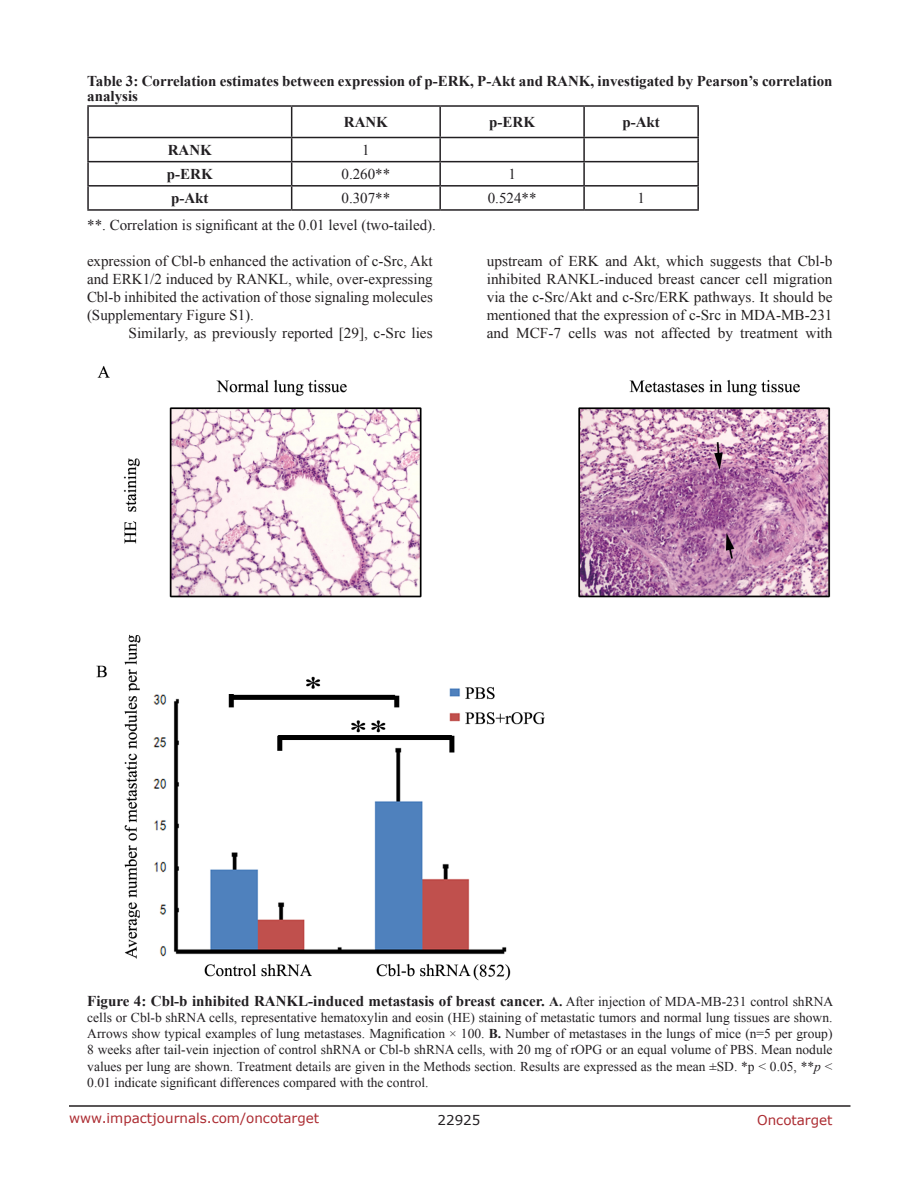
<style>
.page{position:relative;width:918px;height:1188px;background:#fff}
.page>*{position:absolute;margin:0;border:0;box-sizing:border-box;transform-origin:0 0}
.BodyText{font:15px/18px "Times New Roman";color:#231f20;text-align:justify}
.TableHeading{font:700 15px/15px "Times New Roman";color:#221f22}
.FigureText{font:700 15px "Times New Roman";color:#221f22}
.TableText{font:15px "Times New Roman";color:#221f22}
.TableText-2{font:700 15px "Times New Roman";color:#221f22}
.FigureText-2{font:13.5px/16.2px "Times New Roman";color:#221f22;text-align:justify}
.t1{font:13.5px "Verdana";color:#ac2b31}
.t2{font:13.5px "Verdana";color:#221f22}
.s1{color:#221f22}
.s2{font-size:13.5px}
.s3{font-weight:400;font-size:13.5px}
.s4{font-weight:700}
.s5{font-style:italic}
</style>
<div class="page">
<hr style="left:69px;top:1105px;width:781px;height:2px;background:#231f20">
<hr style="left:291px;top:107px;width:1px;height:30px;background:#221f22">
<hr style="left:439px;top:107px;width:2px;height:30px;background:#221f22">
<hr style="left:583px;top:107px;width:2px;height:30px;background:#221f22">
<hr style="left:87px;top:137px;width:205px;height:1px;background:#221f22">
<hr style="left:292px;top:137px;width:148px;height:1px;background:#221f22">
<hr style="left:440px;top:137px;width:144px;height:1px;background:#221f22">
<hr style="left:584px;top:137px;width:115px;height:1px;background:#221f22">
<hr style="left:87px;top:161px;width:205px;height:1px;background:#221f22">
<hr style="left:584px;top:161px;width:115px;height:1px;background:#221f22">
<hr style="left:87px;top:185px;width:205px;height:2px;background:#221f22">
<svg style="left:88px;top:138px;width:609px;height:71px"></svg>
<hr style="left:440px;top:185px;width:144px;height:2px;background:#221f22">
<hr style="left:439px;top:187px;width:2px;height:22px;background:#221f22">
<hr style="left:584px;top:185px;width:115px;height:2px;background:#221f22">
<hr style="left:583px;top:187px;width:2px;height:22px;background:#221f22">
<hr style="left:87px;top:105px;width:205px;height:2px;background:#221f22">
<hr style="left:292px;top:105px;width:148px;height:2px;background:#221f22">
<hr style="left:440px;top:105px;width:144px;height:2px;background:#221f22">
<hr style="left:584px;top:105px;width:115px;height:2px;background:#221f22">
<hr style="left:87px;top:209px;width:205px;height:2px;background:#221f22">
<hr style="left:292px;top:209px;width:148px;height:2px;background:#221f22">
<hr style="left:440px;top:209px;width:144px;height:2px;background:#221f22">
<hr style="left:584px;top:209px;width:115px;height:2px;background:#221f22">
<hr style="left:87px;top:107px;width:2px;height:30px;background:#221f22">
<hr style="left:697px;top:107px;width:2px;height:30px;background:#221f22">
<hr style="left:87px;top:138px;width:2px;height:23px;background:#221f22">
<hr style="left:697px;top:138px;width:2px;height:23px;background:#221f22">
<hr style="left:87px;top:162px;width:2px;height:23px;background:#221f22">
<hr style="left:697px;top:162px;width:2px;height:23px;background:#221f22">
<hr style="left:87px;top:187px;width:2px;height:22px;background:#221f22">
<hr style="left:697px;top:187px;width:2px;height:22px;background:#221f22">
<img style="left:96px;top:366px;width:735px;height:615px">
<p class="TableHeading" style="left:87px;top:73px;width:747px">Table 3: Correlation estimates between expression of p-ERK, P-Akt and RANK, investigated by Pearson’s correlation analysis</p>
<p class="TableText-2" style="left:344px;top:111px;width:46px">RANK</p>
<p class="TableText-2" style="left:489px;top:111px;width:47px">p-ERK</p>
<p class="TableText-2" style="left:622px;top:111px;width:39px">p-Akt</p>
<p class="TableText-2" style="left:168px;top:139px;width:46px">RANK</p>
<p class="TableText" style="left:362px;top:140px;width:9px">1</p>
<p class="TableText-2" style="left:167px;top:163px;width:47px">p-ERK</p>
<p class="TableText" style="left:342px;top:164px;width:50px">0.260**</p>
<p class="TableText" style="left:508px;top:164px;width:9px">1</p>
<p class="TableText-2" style="left:171px;top:188px;width:39px">p-Akt</p>
<p class="TableText" style="left:342px;top:188px;width:50px">0.307**</p>
<p class="TableText" style="left:488px;top:188px;width:50px">0.524**</p>
<p class="TableText" style="left:637px;top:188px;width:9px">1</p>
<p class="TableText" style="left:87px;top:215px;width:350px">**. Correlation is significant at the 0.01 level (two-tailed).</p>
<p class="BodyText" style="left:87px;top:252px;width:347px">expression of Cbl-b enhanced the activation of c-Src, Akt and ERK1/2 induced by RANKL, while, over-expressing Cbl-b inhibited the activation of those signaling molecules (<span class="s1">Supplementary</span> Figure S1).</p>
<p class="BodyText" style="left:129px;top:324px;width:306px">Similarly, as previously reported [29], c-Src lies</p>
<p class="BodyText" style="left:487px;top:252px;width:347px">upstream of ERK and Akt, which suggests that Cbl-b inhibited RANKL-induced breast cancer cell migration via the c-Src/Akt and c-Src/ERK pathways. It should be mentioned that the expression of c-Src in MDA-MB-231 and MCF-7 cells was not affected by treatment with</p>
<p class="FigureText" style="left:87px;top:990px;width:747px">Figure 4: Cbl-b inhibited RANKL-induced metastasis of breast cancer. <span class="s2">A.</span> <span class="s3">After injection of MDA-MB-231 control shRNA</span></p>
<p class="FigureText-2" style="left:87px;top:1009px;width:747px">cells or Cbl-b shRNA cells, representative hematoxylin and eosin (HE) staining of metastatic tumors and normal lung tissues are shown.<br>Arrows show typical examples of lung metastases. Magnification × 100. <span class="s4">B.</span> Number of metastases in the lungs of mice (n=5 per group)<br>8 weeks after tail-vein injection of control shRNA or Cbl-b shRNA cells, with 20 mg of rOPG or an equal volume of PBS. Mean nodule values per lung are shown. Treatment details are given in the Methods section. Results are expressed as the mean ±SD. *p &lt; 0.05, **<span class="s5">p</span> &lt; 0.01 indicate significant differences compared with the control.</p>
<p class="t1" style="left:69px;top:1109px;width:252px">www.impactjournals.com/oncotarget</p>
<p class="t2" style="left:438px;top:1111px;width:44px">22925</p>
<p class="t1" style="left:757px;top:1111px;width:77px">Oncotarget</p>
</div>
